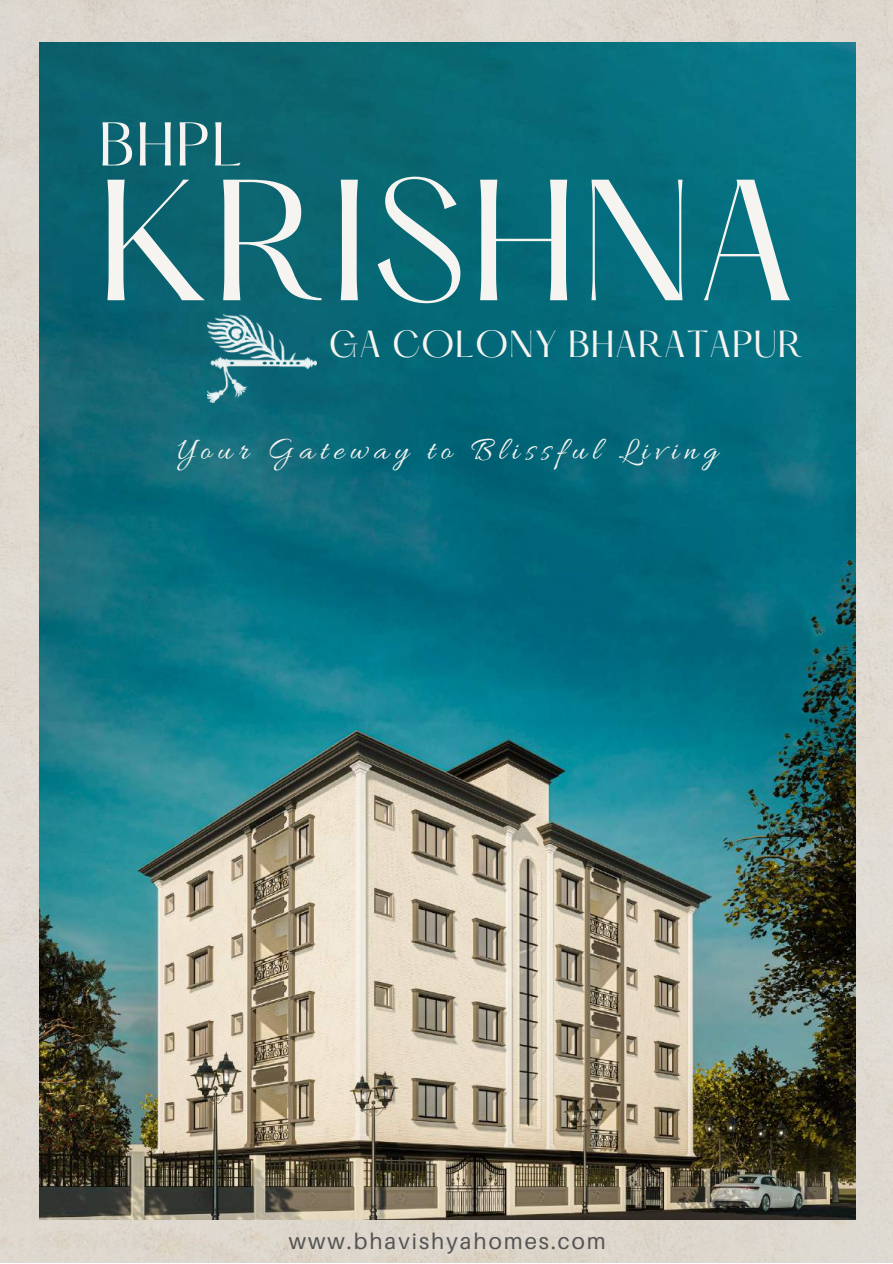
<style>
.page{position:relative;width:893px;height:1264px;background:#fff}
.page>*{position:absolute;margin:0;border:0;box-sizing:border-box;transform-origin:0 0}
.t1{font:150.6px "Hatton";letter-spacing:.02em;color:#f6f4f0}
.t2{font:54px "Hatton";color:#f6f4f0}
.t3{font:33px "Hatton";letter-spacing:.02em;color:#f6f4f0}
.t4{font:32.7px "Allura";letter-spacing:.18em;color:#f6f4f0}
.t5{font:22.2px "Aileron";letter-spacing:.09em;color:#545454}
</style>
<div class="page">
<div style="left:0;top:0;width:892px;height:1262px;background:#ded8cf"></div>
<img style="left:39px;top:42px;width:816px;height:1177px">
<img style="left:208px;top:314px;width:109px;height:88px">
<h2 class="t2" style="left:99px;top:119px;width:145px">BHPL</h2>
<h1 class="t1" style="left:97px;top:171px;width:702px">KRISHNA</h1>
<p class="t3" style="left:329px;top:329px;width:475px">GA COLONY BHARATAPUR</p>
<p class="t4" style="left:177px;top:432px;width:541px">Your Gateway to Blissful Living</p>
<p class="t5" style="left:289px;top:1227px;width:318px">www.bhavishyahomes.com</p>
</div>
